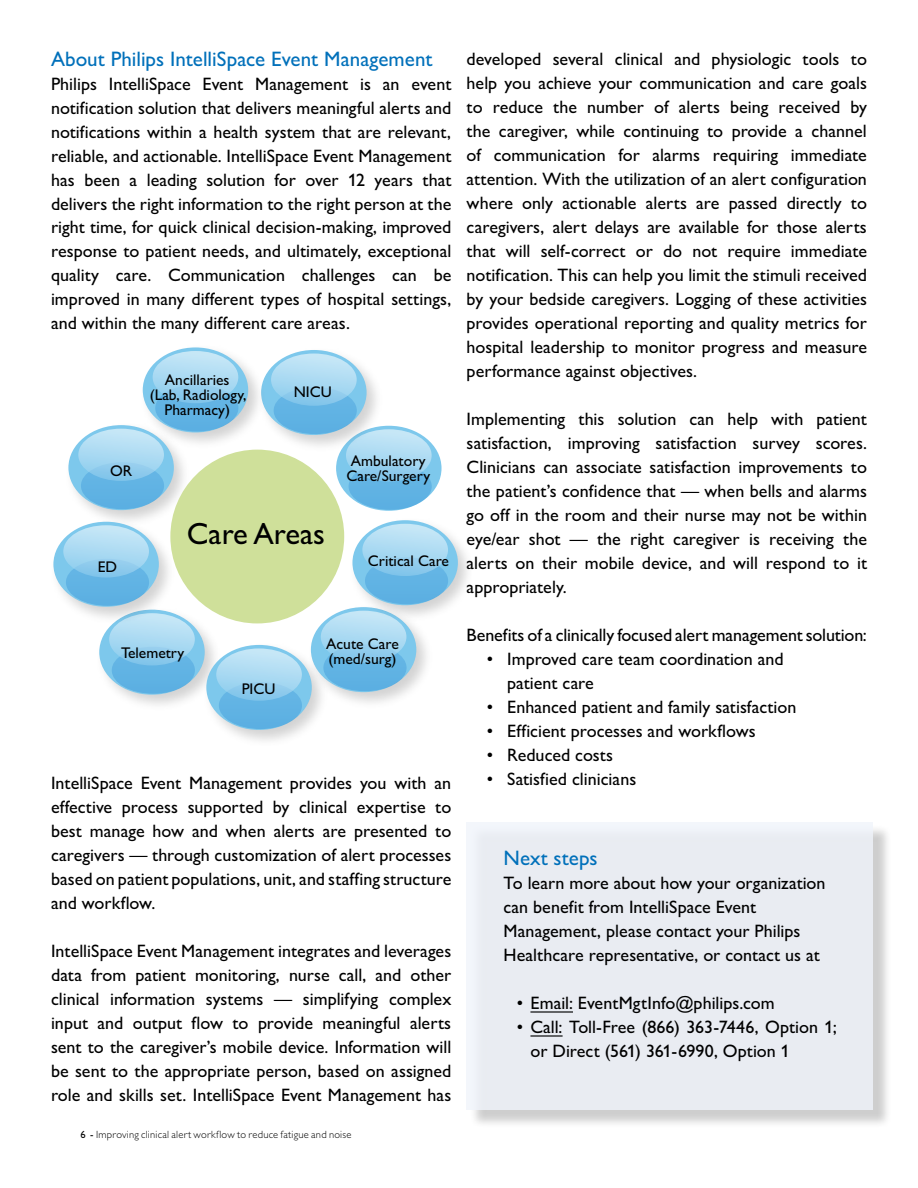
<style>
.page{position:relative;width:918px;height:1188px;background:#fff}
.page>*{position:absolute;margin:0;border:0;box-sizing:border-box;transform-origin:0 0}
.t1{font:30.6px "Gill Sans Alt One WGL";color:#000}
.t2{font:21px "Gill Sans Alt One WGL";letter-spacing:.005em;color:#0070ba}
.t3{font:18px/24px "Gill Sans Alt One WGL";color:#000;text-align:justify}
.t4{font:15.45px/15.3px "Gill Sans Alt One WGL";color:#000}
.t5{font:10.5px "Gill Sans Alt One WGL Light";letter-spacing:.025em;color:#000}
.s1{font-family:"Gill Sans Alt One WGL"}
</style>
<div class="page">
<img style="left:68px;top:473px;width:97px;height:41px">
<div style="left:68px;top:425px;width:106px;height:85px;background:#7dc8ec;border-radius:50%"></div>
<img style="left:99px;top:602px;width:127px;height:103px">
<div style="left:99px;top:610px;width:106px;height:85px;background:#7dc8ec;border-radius:50%"></div>
<svg style="left:109px;top:613px;width:86px;height:81px"></svg>
<img style="left:199px;top:637px;width:118px;height:104px">
<div style="left:206px;top:645px;width:106px;height:85px;background:#7dc8ec;border-radius:50%"></div>
<svg style="left:216px;top:648px;width:86px;height:81px"></svg>
<img style="left:303px;top:599px;width:124px;height:114px">
<div style="left:311px;top:607px;width:105px;height:85px;background:#7dc8ec;border-radius:50%"></div>
<svg style="left:321px;top:611px;width:86px;height:80px"></svg>
<img style="left:345px;top:520px;width:123px;height:107px">
<div style="left:352px;top:520px;width:106px;height:85px;background:#7dc8ec;border-radius:50%"></div>
<svg style="left:362px;top:524px;width:86px;height:80px"></svg>
<div style="left:336px;top:426px;width:106px;height:85px;background:#7dc8ec;border-radius:50%"></div>
<div style="left:261px;top:350px;width:106px;height:85px;background:#7dc8ec;border-radius:50%"></div>
<svg style="left:271px;top:354px;width:161px;height:156px"></svg>
<img style="left:216px;top:350px;width:53px;height:102px">
<div style="left:143px;top:347px;width:105px;height:85px;background:#7dc8ec;border-radius:50%"></div>
<svg style="left:78px;top:351px;width:160px;height:158px"></svg>
<div style="left:170px;top:450px;width:174px;height:173px;background:#cfe09a;border-radius:50%"></div>
<img style="left:53px;top:514px;width:127px;height:114px">
<div style="left:53px;top:522px;width:106px;height:85px;background:#7dc8ec;border-radius:50%"></div>
<svg style="left:63px;top:525px;width:86px;height:81px"></svg>
<div style="left:469px;top:824px;width:423px;height:305px;background:#000;opacity:.2"></div>
<div style="left:467px;top:822px;width:406px;height:288px;background:#e9ecf2"></div>
<hr style="left:530px;top:1011px;width:43px;height:2px;background:#000">
<hr style="left:530px;top:1035px;width:33px;height:2px;background:#000">
<p class="t2" style="left:51px;top:44px;width:383px">About Philips IntelliSpace Event Management</p>
<p class="t3" style="left:51px;top:71px;width:402px">Philips IntelliSpace Event Management is an event notification solution that delivers meaningful alerts and notifications within a health system that are relevant, reliable, and actionable. IntelliSpace Event Management has been a leading solution for over 12 years that delivers the right information to the right person at the right time, for quick clinical decision-making, improved response to patient needs, and ultimately, exceptional quality care. Communication challenges can be improved in many different types of hospital settings, and within the many different care areas.</p>
<p class="t4" style="left:110px;top:463px;width:24px">OR</p>
<p class="t4" style="left:98px;top:559px;width:21px">ED</p>
<p class="t4" style="left:150px;top:372px;width:98px;text-align:center">Ancillaries (Lab, Radiology,<br>Pharmacy)</p>
<p class="t4" style="left:294px;top:384px;width:39px">NICU</p>
<h1 class="t1" style="left:187px;top:513px;width:139px">Care Areas</h1>
<p class="t4" style="left:346px;top:453px;width:85px">Ambulatory<br>Care/Surgery</p>
<p class="t4" style="left:368px;top:553px;width:83px">Critical Care</p>
<p class="t4" style="left:121px;top:645px;width:65px">Telemetry</p>
<p class="t4" style="left:242px;top:681px;width:35px">PICU</p>
<p class="t4" style="left:326px;top:636px;width:74px">Acute Care (med/surg)</p>
<p class="t3" style="left:51px;top:771px;width:402px">IntelliSpace Event Management provides you with an effective process supported by clinical expertise to best manage how and when alerts are presented to caregivers — through customization of alert processes based on patient populations, unit, and staffing structure and workflow.</p>
<p class="t3" style="left:51px;top:939px;width:402px">IntelliSpace Event Management integrates and leverages data from patient monitoring, nurse call, and other clinical information systems — simplifying complex input and output flow to provide meaningful alerts sent to the caregiver’s mobile device. Information will be sent to the appropriate person, based on assigned role and skills set. IntelliSpace Event Management has</p>
<p class="t5" style="left:80px;top:1127px;width:273px"><span class="s1">6 -</span> Improving clinical alert workflow to reduce fatigue and noise</p>
<p class="t3" style="left:467px;top:47px;width:402px">developed several clinical and physiologic tools to help you achieve your communication and care goals to reduce the number of alerts being received by the caregiver, while continuing to provide a channel of communication for alarms requiring immediate attention. With the utilization of an alert configuration where only actionable alerts are passed directly to caregivers, alert delays are available for those alerts that will self-correct or do not require immediate notification. This can help you limit the stimuli received by your bedside caregivers. Logging of these activities provides operational reporting and quality metrics for hospital leadership to monitor progress and measure performance against objectives.</p>
<p class="t3" style="left:467px;top:407px;width:402px">Implementing this solution can help with patient satisfaction, improving satisfaction survey scores.<br>Clinicians can associate satisfaction improvements to the patient’s confidence that — when bells and alarms go off in the room and their nurse may not be within eye/ear shot — the right caregiver is receiving the alerts on their mobile device, and will respond to it appropriately.</p>
<p class="t3" style="left:467px;top:623px;width:402px">Benefits of a clinically focused alert management solution:</p>
<p class="t3" style="left:507px;top:647px;width:278px;text-indent:-20px">• Improved care team coordination and patient care</p>
<p class="t3" style="left:487px;top:695px;width:311px">• Enhanced patient and family satisfaction</p>
<p class="t3" style="left:487px;top:719px;width:270px">• Efficient processes and workflows</p>
<p class="t3" style="left:487px;top:743px;width:128px">• Reduced costs</p>
<p class="t3" style="left:487px;top:767px;width:151px">• Satisfied clinicians</p>
<p class="t2" style="left:503px;top:844px;width:96px">Next steps</p>
<p class="t3" style="left:503px;top:871px;width:324px;text-align:left">To learn more about how your organization can benefit from IntelliSpace Event Management, please contact your Philips Healthcare representative, or contact us at</p>
<p class="t3" style="left:517px;top:991px;width:259px">• Email: EventMgtInfo@philips.com</p>
<p class="t3" style="left:530px;top:1015px;width:308px;text-indent:-14px">• Call: Toll-Free (866) 363-7446, Option 1; or Direct (561) 361-6990, Option 1</p>
</div>
